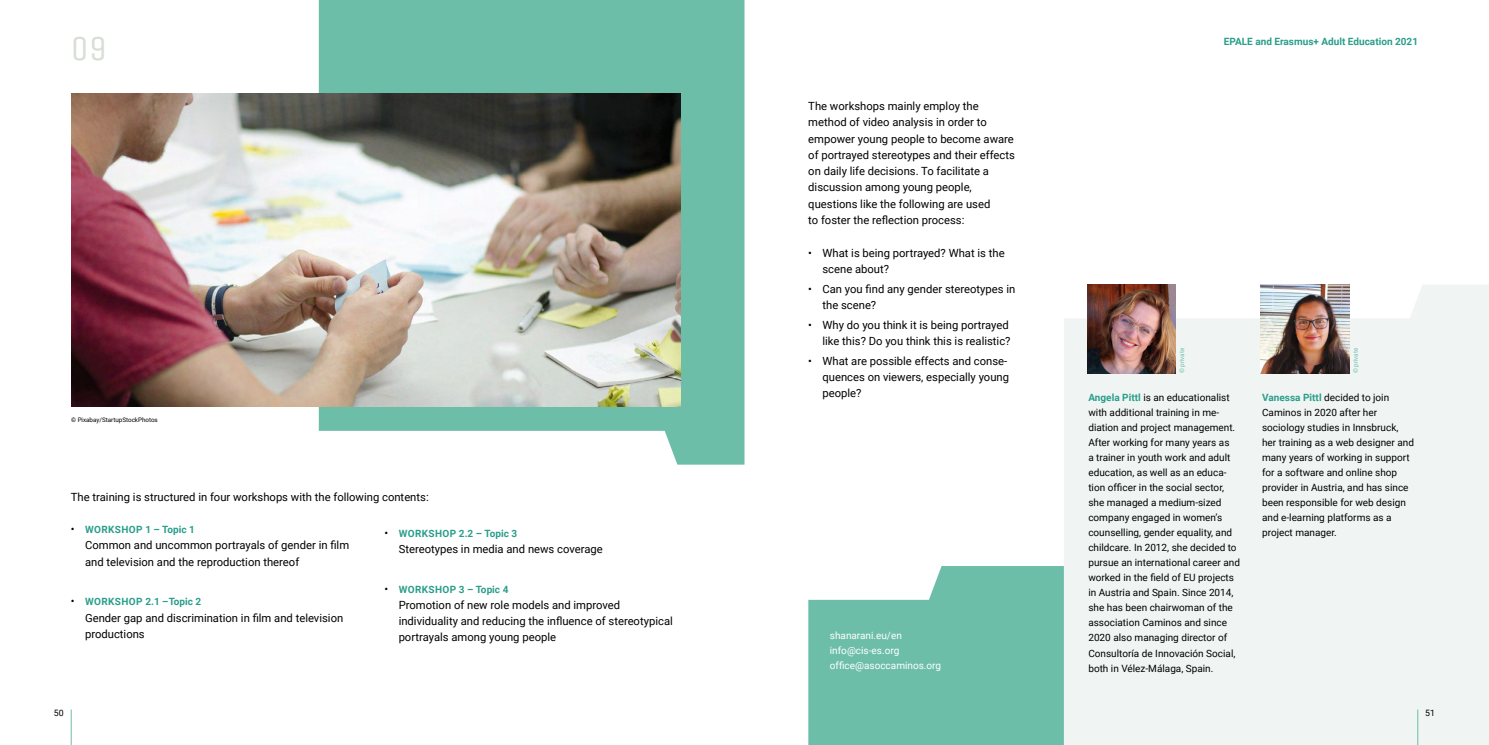
<style>
.page{position:relative;width:1489px;height:745px;background:#fff}
.page>*{position:absolute;margin:0;border:0;box-sizing:border-box;transform-origin:0 0}
.t1{font:35px "Unica One";color:#d8ddd6}
.t2{font:11.25px/16.2px "Roboto";color:#000}
.t3{font:10px/15px "Roboto";color:#000}
.t4{font:700 10px "Roboto";letter-spacing:.035em;color:#2a9e8a}
.t5{font:10px/15px "Roboto";color:#fff}
.t6{font:700 10px "Roboto";color:#2a9e8a}
.t7{font:8.75px "Roboto";color:#000}
.t8{font:6.25px "Roboto";color:#000}
.t9{font:6.25px "Roboto";color:#6dbea9}
.s1{font-weight:400;font-size:11.25px;color:#000}
.s2{font-weight:700;color:#2a9e8a}
</style>
<div class="page">
<svg style="left:808px;top:566px;width:255px;height:178px;fill:#6dbea9"></svg>
<div style="left:1063px;top:284px;width:425px;height:460px;background:#f0f5f3"></div>
<svg style="left:319px;top:0;width:425px;height:464px;fill:#6dbea9"></svg>
<img style="left:1260px;top:284px;width:89px;height:89px">
<img style="left:1087px;top:284px;width:88px;height:89px">
<img style="left:71px;top:94px;width:609px;height:312px">
<hr style="left:71px;top:709px;width:1px;height:35px;background:#6dbea9">
<hr style="left:1417px;top:709px;width:1px;height:35px;background:#6dbea9">
<h1 class="t1" style="left:71px;top:28px;width:38px">09</h1>
<p class="t8" style="left:71px;top:415px;width:88px">© Pixabay/StartupStockPhotos</p>
<p class="t2" style="left:71px;top:487px;width:359px">The training is structured in four workshops with the following contents:</p>
<p class="t4" style="left:71px;top:522px;width:125px"><span class="s1">•</span> WORKSHOP 1 – Topic 1</p>
<p class="t2" style="left:85px;top:536px;width:266px">Common and uncommon portrayals of gender in film and television and the reproduction thereof</p>
<p class="t4" style="left:71px;top:594px;width:132px"><span class="s1">•</span> WORKSHOP 2.1 –Topic 2</p>
<p class="t2" style="left:85px;top:608px;width:260px">Gender gap and discrimination in film and television productions</p>
<p class="t4" style="left:384px;top:525px;width:134px"><span class="s1">•</span> WORKSHOP 2.2 – Topic 3</p>
<p class="t2" style="left:398px;top:540px;width:205px">Stereotypes in media and news coverage</p>
<p class="t4" style="left:384px;top:581px;width:125px"><span class="s1">•</span> WORKSHOP 3 – Topic 4</p>
<p class="t2" style="left:398px;top:596px;width:276px">Promotion of new role models and improved individuality and reducing the influence of stereotypical portrayals among young people</p>
<p class="t2" style="left:808px;top:97px;width:208px">The workshops mainly employ the method of video analysis in order to empower young people to become aware of portrayed stereotypes and their effects on daily life decisions. To facilitate a discussion among young people, questions like the following are used<br>to foster the reflection process:</p>
<p class="t2" style="left:822px;top:244px;width:184px;text-indent:-14px">• What is being portrayed? What is the scene about?</p>
<p class="t2" style="left:822px;top:280px;width:194px;text-indent:-14px">• Can you find any gender stereotypes in the scene?</p>
<p class="t2" style="left:808px;top:316px;width:204px;text-align:right">• Why do you think it is being portrayed like this? Do you think this is realistic?</p>
<p class="t2" style="left:822px;top:352px;width:188px;text-indent:-14px">• What are possible effects and conse&shy;quences on viewers, especially young people?</p>
<p class="t5" style="left:829px;top:627px;width:113px">shanarani.eu/en info@cis-es.org office@asoccaminos.org</p>
<p class="t6" style="left:1223px;top:34px;width:196px">EPALE and Erasmus+ Adult Education 2021</p>
<p class="t9" style="left:1177px;top:373px;width:27px;rotate:-90deg">© private</p>
<p class="t9" style="left:1350px;top:373px;width:27px;rotate:-90deg">© private</p>
<p class="t3" style="left:1088px;top:389px;width:153px"><span class="s2">Angela Pittl</span> is an educationalist with additional training in me&shy;diation and project management.<br>After working for many years as<br>a trainer in youth work and adult education, as well as an educa&shy;tion officer in the social sector, she managed a medium-sized company engaged in women’s counselling, gender equality, and childcare. In 2012, she decided to pursue an international career and worked in the field of EU projects in Austria and Spain. Since 2014, she has been chairwoman of the association Caminos and since<br>2020 also managing director of<br>Consultoría de Innovación Social, both in Vélez-Málaga, Spain.</p>
<p class="t3" style="left:1261px;top:389px;width:153px"><span class="s2">Vanessa Pittl</span> decided to join<br>Caminos in 2020 after her sociology studies in Innsbruck, her training as a web designer and many years of working in support for a software and online shop provider in Austria, and has since been responsible for web design and e-learning platforms as a project manager.</p>
<p class="t7" style="left:54px;top:706px;width:11px">50</p>
<p class="t7" style="left:1424px;top:706px;width:11px">51</p>
</div>
